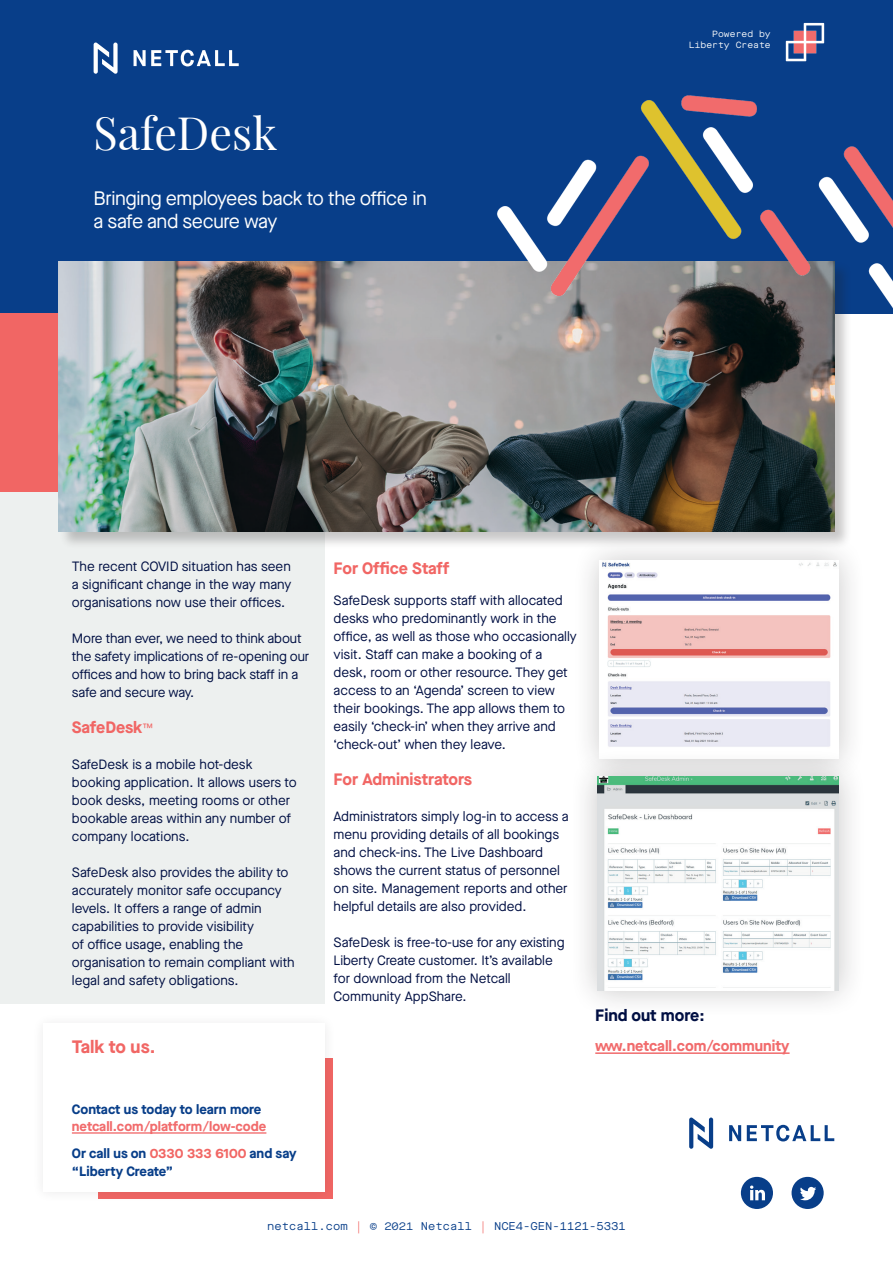
<style>
.page{position:relative;width:893px;height:1263px;background:#fff}
.page>*{position:absolute;margin:0;border:0;box-sizing:border-box;transform-origin:0 0}
.t1{font:45px "Playfair Display";color:#fff}
.t2{font:19.5px/23.4px "Maison Neue";letter-spacing:-.02em;color:#fff}
.t3{font:700 18px "Maison Neue";color:#f16664}
.t4{font:700 16.5px "Maison Neue";color:#f16664}
.t5{font:700 16.5px "Maison Neue";color:#000f43}
.t6{font:700 15px "Maison Neue";color:#f16b6c}
.t7{font:13.5px/18px "Maison Neue";color:#000f43}
.t8{font:700 13.5px/26.4px "Maison Neue";color:#f16b6c}
.t9{font:700 13.5px "Maison Neue";color:#083e89}
.t10{font:11.25px "Maison Neue Mono";color:#083e89}
.t11{font:9px/10.8px "Maison Neue Mono";color:#fff;text-align:right}
.s1{font-weight:400;font-size:13.5px}
.s2{color:#083e89}
.s3{color:#f16664}
</style>
<div class="page">
<div style="left:0;top:291px;width:325px;height:712px;background:#edf0ef"></div>
<div style="left:0;top:0;width:893px;height:314px;background:#083e89"></div>
<svg style="left:94px;top:43px;width:24px;height:31px"></svg>
<svg style="left:134px;top:50px;width:105px;height:16px"></svg>
<img style="left:785px;top:22px;width:40px;height:30px">
<div style="left:0;top:314px;width:119px;height:178px;background:#f16664"></div>
<div style="left:59px;top:262px;width:793px;height:288px;background:#231f20;opacity:.25"></div>
<img style="left:59px;top:261px;width:775px;height:270px">
<img style="left:486px;top:52px;width:407px;height:308px">
<hr style="left:595px;top:1052px;width:195px;height:2px;background:#f16b6c">
<div style="left:32px;top:1012px;width:304px;height:191px;background:#231f20;opacity:.1"></div>
<div style="left:44px;top:1024px;width:281px;height:168px;background:#fff"></div>
<svg style="left:689px;top:1117px;width:24px;height:32px"></svg>
<svg style="left:729px;top:1125px;width:12px;height:16px"></svg>
<svg style="left:747px;top:1125px;width:87px;height:16px"></svg>
<hr style="left:72px;top:1132px;width:194px;height:2px;background:#f16b6c">
<div style="left:741px;top:1177px;width:32px;height:32px;background:#083e89;border-radius:50%"></div>
<div style="left:791px;top:1177px;width:33px;height:32px;background:#083e89;border-radius:50%"></div>
<svg style="left:800px;top:1187px;width:16px;height:13px"></svg>
<svg style="left:750px;top:1185px;width:15px;height:15px"></svg>
<div style="left:571px;top:532px;width:296px;height:255px;background:#231f20;opacity:.25"></div>
<img style="left:600px;top:561px;width:239px;height:187px">
<div style="left:569px;top:748px;width:298px;height:271px;background:#231f20;opacity:.25"></div>
<img style="left:597px;top:776px;width:242px;height:215px">
<h1 class="t1" style="left:94px;top:105px;width:185px">SafeDesk</h1>
<h2 class="t2" style="left:94px;top:186px;width:335px">Bringing employees back to the office in a safe and secure way</h2>
<p class="t11" style="left:689px;top:28px;width:83px">Powered by<br>Liberty Create</p>
<p class="t7" style="left:72px;top:557px;width:221px;text-align:justify">The recent COVID situation has seen a significant change in the way many organisations now use their offices.</p>
<p class="t7" style="left:72px;top:629px;width:239px">More than ever, we need to think about the safety implications of re-opening our offices and how to bring back staff in a safe and secure way.</p>
<p class="t4" style="left:72px;top:716px;width:83px">SafeDesk<span class="s1">™</span></p>
<p class="t7" style="left:72px;top:755px;width:226px">SafeDesk is a mobile hot-desk booking application. It allows users to book desks, meeting rooms or other bookable areas within any number of company locations.</p>
<p class="t7" style="left:72px;top:863px;width:224px">SafeDesk also provides the ability to accurately monitor safe occupancy levels. It offers a range of admin capabilities to provide visibility<br>of office usage, enabling the organisation to remain compliant with legal and safety obligations.</p>
<p class="t4" style="left:334px;top:556px;width:117px">For Office Staff</p>
<p class="t7" style="left:334px;top:591px;width:245px">SafeDesk supports staff with allocated desks who predominantly work in the office, as well as those who occasionally visit. Staff can make a booking of a desk, room or other resource. They get access to an ‘Agenda’ screen to view their bookings. The app allows them to easily ‘check-in’ when they arrive and ‘check-out’ when they leave.</p>
<p class="t4" style="left:334px;top:767px;width:140px">For Administrators</p>
<p class="t7" style="left:334px;top:807px;width:237px">Administrators simply log-in to access a menu providing details of all bookings and check-ins. The Live Dashboard shows the current status of personnel on site. Management reports and other helpful details are also provided.</p>
<p class="t7" style="left:334px;top:933px;width:232px">SafeDesk is free-to-use for any existing Liberty Create customer. It’s available for download from the Netcall Community AppShare.</p>
<p class="t5" style="left:595px;top:1004px;width:111px">Find out more:</p>
<h3 class="t3" style="left:72px;top:1034px;width:85px">Talk to us.</h3>
<p class="t6" style="left:595px;top:1035px;width:196px">www.netcall.com/community</p>
<p class="t9" style="left:72px;top:1099px;width:191px">Contact us today to learn more</p>
<p class="t8" style="left:72px;top:1113px;width:226px">netcall.com/platform/low-code<br><span class="s2">Or call us on</span> <span class="s3">0330 333 6100</span> <span class="s2">and say</span></p>
<p class="t9" style="left:72px;top:1161px;width:103px">“Liberty Create”</p>
<p class="t10" style="left:267px;top:1219px;width:360px">netcall.com <span class="s3">|</span> © 2021 Netcall <span class="s3">|</span> NCE4-GEN-1121-5331</p>
</div>
